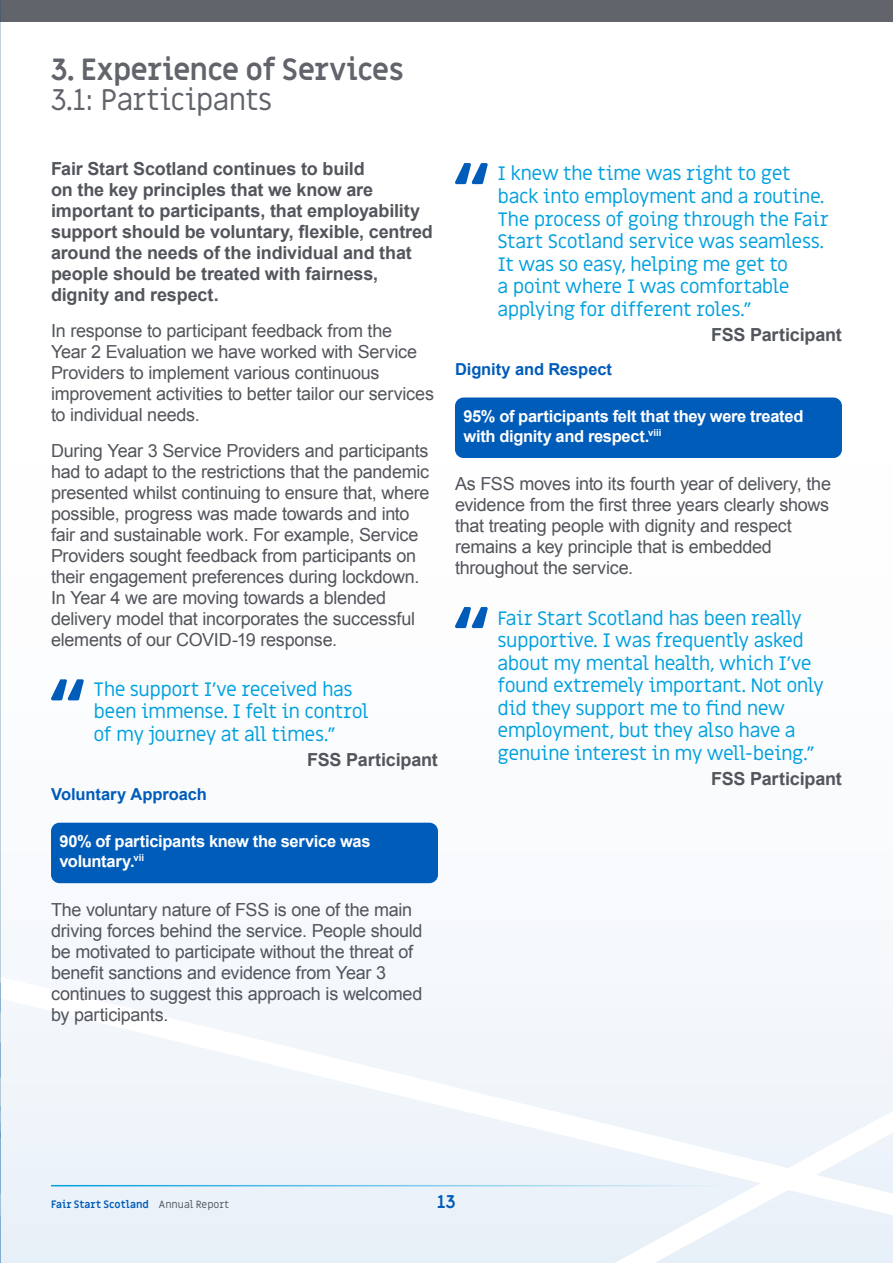
<style>
.page{position:relative;width:893px;height:1263px;background:#fff}
.page>*{position:absolute;margin:0;border:0;box-sizing:border-box;transform-origin:0 0}
.Heading_1{font:700 30px "Miriam Libre";letter-spacing:-.03em;color:#61646a}
.Heading_2{font:30px "Miriam Libre";letter-spacing:-.02em;color:#61646a}
.Quote{font:19.5px/22.5px "Miriam Libre";letter-spacing:-.025em;color:#00a0df}
.Body_Txt{font:18px/21px "Arial";letter-spacing:-.015em;color:#52555b}
.Body_Txt-2{font:700 18px/21px "Arial";letter-spacing:-.01em;color:#52555b}
.t1{font:700 18px "Miriam Libre";color:#005cb9}
.Lozenge{font:700 16.5px/19.5px "Arial";letter-spacing:-.02em;color:#fff}
.Body_Txt_Heading{font:700 16.5px "Arial";letter-spacing:-.005em;color:#005cb9}
.t2{font:700 10.5px "Miriam Libre";color:#005cb9}
.s1{font-weight:400;color:#52555b}
</style>
<div class="page">
<div style="left:0;top:0;width:893px;height:21px;background:#61646a"></div>
<svg style="left:1px;top:983px;width:892px;height:280px;fill:#f0f5fa"></svg>
<svg style="left:0;top:828px;width:1px;height:435px"></svg>
<div style="left:51px;top:823px;width:387px;height:60px;background:#005cb9;border-radius:9px"></div>
<svg style="left:51px;top:679px;width:33px;height:21px"></svg>
<div style="left:455px;top:397px;width:387px;height:61px;background:#005cb9;border-radius:9px"></div>
<svg style="left:455px;top:163px;width:33px;height:21px"></svg>
<svg style="left:455px;top:607px;width:33px;height:21px"></svg>
<p class="Heading_1" style="left:51px;top:51px;width:354px">3. Experience of Services</p>
<p class="Heading_2" style="left:51px;top:82px;width:223px">3.1: Participants</p>
<p class="Body_Txt-2" style="left:51px;top:158px;width:383px">Fair Start Scotland continues to build<br>on the key principles that we know are important to participants, that employability support should be voluntary, flexible, centred around the needs of the individual and that people should be treated with fairness, dignity and respect.</p>
<p class="Body_Txt" style="left:51px;top:320px;width:384px">In response to participant feedback from the<br>Year 2 Evaluation we have worked with Service Providers to implement various continuous improvement activities to better tailor our services to individual needs.</p>
<p class="Body_Txt" style="left:51px;top:440px;width:380px">During Year 3 Service Providers and participants had to adapt to the restrictions that the pandemic presented whilst continuing to ensure that, where possible, progress was made towards and into fair and sustainable work. For example, Service Providers sought feedback from participants on their engagement preferences during lockdown.<br>In Year 4 we are moving towards a blended delivery model that incorporates the successful elements of our COVID-19 response.</p>
<p class="Quote" style="left:94px;top:678px;width:276px">The support I’ve received has been immense. I felt in control of my journey at all times.”</p>
<p class="Body_Txt-2" style="left:307px;top:750px;width:132px">FSS Participant</p>
<p class="Body_Txt_Heading" style="left:51px;top:783px;width:157px">Voluntary Approach</p>
<p class="Lozenge" style="left:60px;top:832px;width:312px">90% of participants knew the service was voluntary.<sup>vii</sup></p>
<p class="Body_Txt" style="left:51px;top:899px;width:373px">The voluntary nature of FSS is one of the main driving forces behind the service. People should be motivated to participate without the threat of benefit sanctions and evidence from Year 3 continues to suggest this approach is welcomed by participants.</p>
<p class="Quote" style="left:497px;top:163px;width:333px">I knew the time was right to get back into employment and a routine.<br>The process of going through the Fair Start Scotland service was seamless.<br>It was so easy, helping me get to<br>a point where I was comfortable applying for different roles.”</p>
<p class="Body_Txt-2" style="left:711px;top:324px;width:132px">FSS Participant</p>
<p class="Body_Txt_Heading" style="left:455px;top:358px;width:159px">Dignity and Respect</p>
<p class="Lozenge" style="left:463px;top:407px;width:341px">95% of participants felt that they were treated with dignity and respect.<sup>viii</sup></p>
<p class="Body_Txt" style="left:455px;top:474px;width:377px">As FSS moves into its fourth year of delivery, the evidence from the first three years clearly shows that treating people with dignity and respect remains a key principle that is embedded throughout the service.</p>
<p class="Quote" style="left:497px;top:607px;width:328px">Fair Start Scotland has been really supportive. I was frequently asked about my mental health, which I’ve found extremely important. Not only did they support me to find new employment, but they also have a genuine interest in my well-being.”</p>
<p class="Body_Txt-2" style="left:711px;top:768px;width:132px">FSS Participant</p>
<p class="t2" style="left:51px;top:1197px;width:180px">Fair Start Scotland <span class="s1">Annual Report</span></p>
<p class="t1" style="left:437px;top:1190px;width:20px">13</p>
</div>
